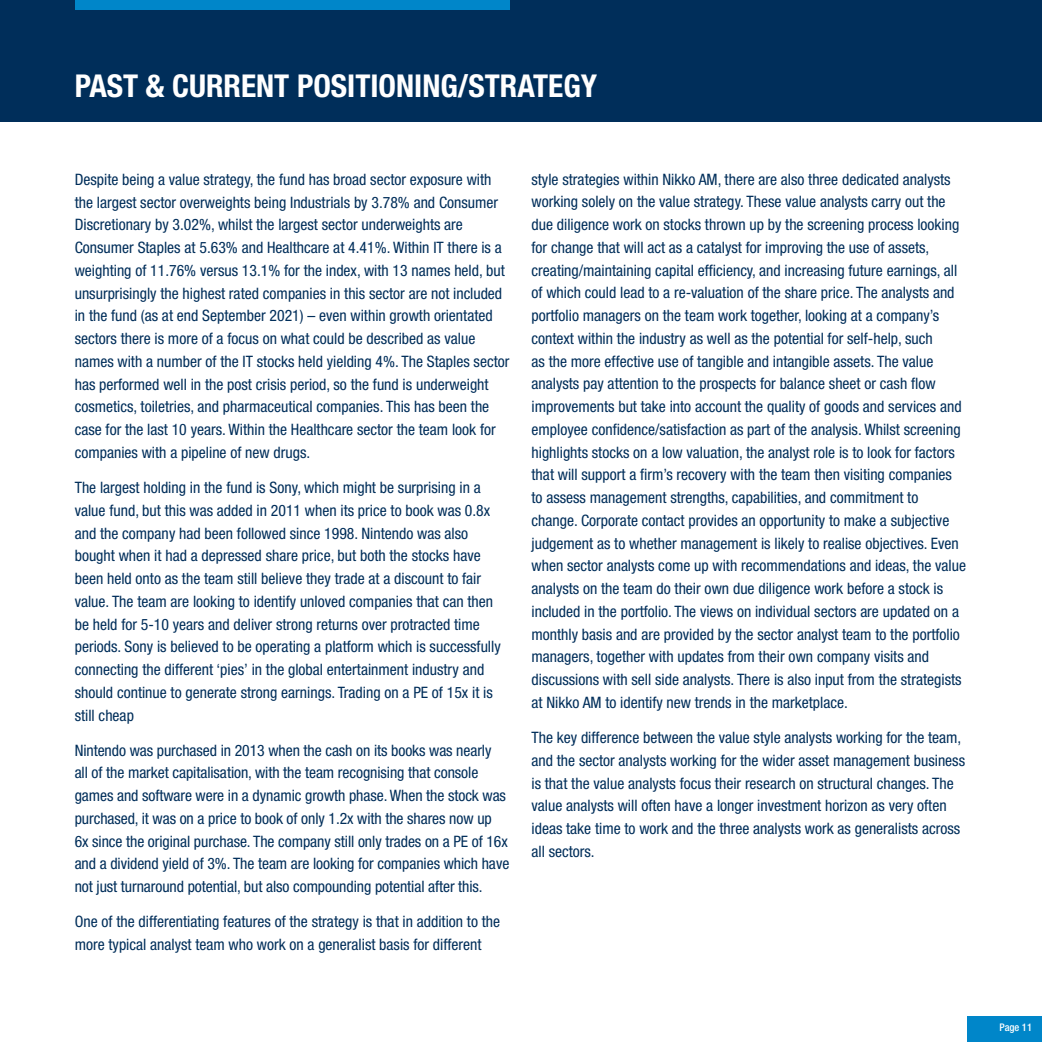
<style>
.page{position:relative;width:1042px;height:1042px;background:#fff}
.page>*{position:absolute;margin:0;border:0;box-sizing:border-box;transform-origin:0 0}
.t1{font:700 condensed 31.5px "Helvetica Neue LT Std";color:#fff}
.t2{font:condensed 15.75px/22.8px "Helvetica Neue LT Std";color:#002e5a}
.t3{font:500 condensed 10.5px "Helvetica Neue LT Std";color:#fff}
</style>
<div class="page">
<div style="left:0;top:0;width:1042px;height:121px;background:#002e5a"></div>
<div style="left:76px;top:0;width:434px;height:10px;background:#0086c9"></div>
<div style="left:967px;top:1016px;width:75px;height:26px;background:#0086c9"></div>
<h1 class="t1" style="left:75px;top:67px;width:524px">PAST &amp; CURRENT POSITIONING/STRATEGY</h1>
<p class="t2" style="left:75px;top:168px;width:436px">Despite being a value strategy, the fund has broad sector exposure with the largest sector overweights being Industrials by 3.78% and Consumer Discretionary by 3.02%, whilst the largest sector underweights are Consumer Staples at 5.63% and Healthcare at 4.41%. Within IT there is a weighting of 11.76% versus 13.1% for the index, with 13 names held, but unsurprisingly the highest rated companies in this sector are not included in the fund (as at end September 2021) – even within growth orientated sectors there is more of a focus on what could be described as value names with a number of the IT stocks held yielding 4%. The Staples sector has performed well in the post crisis period, so the fund is underweight cosmetics, toiletries, and pharmaceutical companies. This has been the case for the last 10 years. Within the Healthcare sector the team look for companies with a pipeline of new drugs.</p>
<p class="t2" style="left:75px;top:476px;width:427px">The largest holding in the fund is Sony, which might be surprising in a value fund, but this was added in 2011 when its price to book was 0.8x and the company had been followed since 1998. Nintendo was also bought when it had a depressed share price, but both the stocks have been held onto as the team still believe they trade at a discount to fair value. The team are looking to identify unloved companies that can then be held for 5-10 years and deliver strong returns over protracted time periods. Sony is believed to be operating a platform which is successfully connecting the different ‘pies’ in the global entertainment industry and should continue to generate strong earnings. Trading on a PE of 15x it is still cheap</p>
<p class="t2" style="left:75px;top:738px;width:436px">Nintendo was purchased in 2013 when the cash on its books was nearly<br>all of the market capitalisation, with the team recognising that console games and software were in a dynamic growth phase. When the stock was purchased, it was on a price to book of only 1.2x with the shares now up 6x since the original purchase. The company still only trades on a PE of 16x and a dividend yield of 3%. The team are looking for companies which have not just turnaround potential, but also compounding potential after this.</p>
<p class="t2" style="left:75px;top:910px;width:427px">One of the differentiating features of the strategy is that in addition to the more typical analyst team who work on a generalist basis for different</p>
<p class="t2" style="left:531px;top:168px;width:436px">style strategies within Nikko AM, there are also three dedicated analysts working solely on the value strategy. These value analysts carry out the due diligence work on stocks thrown up by the screening process looking for change that will act as a catalyst for improving the use of assets, creating/maintaining capital efficiency, and increasing future earnings, all of which could lead to a re-valuation of the share price. The analysts and portfolio managers on the team work together, looking at a company’s context within the industry as well as the potential for self-help, such<br>as the more effective use of tangible and intangible assets. The value analysts pay attention to the prospects for balance sheet or cash flow improvements but take into account the quality of goods and services and employee confidence/satisfaction as part of the analysis. Whilst screening highlights stocks on a low valuation, the analyst role is to look for factors that will support a firm’s recovery with the team then visiting companies to assess management strengths, capabilities, and commitment to change. Corporate contact provides an opportunity to make a subjective judgement as to whether management is likely to realise objectives. Even when sector analysts come up with recommendations and ideas, the value analysts on the team do their own due diligence work before a stock is included in the portfolio. The views on individual sectors are updated on a monthly basis and are provided by the sector analyst team to the portfolio managers, together with updates from their own company visits and discussions with sell side analysts. There is also input from the strategists at Nikko AM to identify new trends in the marketplace.</p>
<p class="t2" style="left:531px;top:726px;width:435px">The key difference between the value style analysts working for the team, and the sector analysts working for the wider asset management business is that the value analysts focus their research on structural changes. The value analysts will often have a longer investment horizon as very often ideas take time to work and the three analysts work as generalists across all sectors.</p>
<p class="t3" style="left:999px;top:1021px;width:34px">Page 11</p>
</div>
